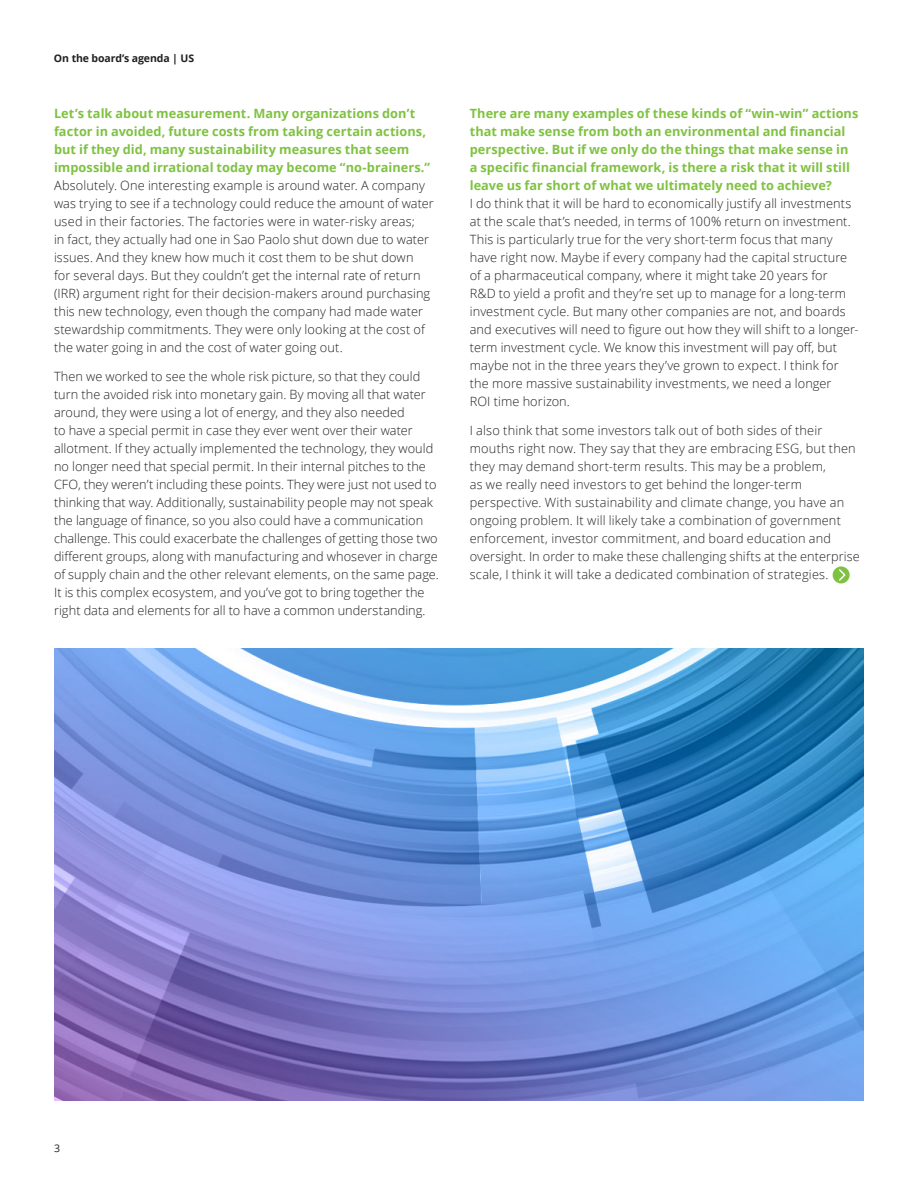
<style>
.page{position:relative;width:918px;height:1188px;background:#fff}
.page>*{position:absolute;margin:0;border:0;box-sizing:border-box;transform-origin:0 0}
.Body_copy__8_5_12pt{font:300 12.75px/18px "Open Sans";letter-spacing:.005em;color:#231f20}
.Subhead_A__8_5_12pt{font:700 12.75px/18px "Open Sans";color:#7fc241}
.Brochure_title__foli{font:700 10.5px "Open Sans";letter-spacing:-.01em;color:#231f20}
.Folio_Left_pg__7_9_5{font:10.5px "Open Sans";color:#231f20}
</style>
<div class="page">
<div style="left:833px;top:566px;width:17px;height:17px;background:#7fc241;border-radius:50%"></div>
<svg style="left:839px;top:568px;width:8px;height:14px"></svg>
<img style="left:54px;top:648px;width:810px;height:452px">
<p class="Brochure_title__foli" style="left:54px;top:51px;width:142px">On the board’s agenda | US</p>
<p class="Subhead_A__8_5_12pt" style="left:54px;top:104px;width:378px">Let’s talk about measurement. Many organizations don’t factor in avoided, future costs from taking certain actions, but if they did, many sustainability measures that seem impossible and irrational today may become “no-brainers.”</p>
<p class="Body_copy__8_5_12pt" style="left:54px;top:176px;width:381px">Absolutely. One interesting example is around water. A company was trying to see if a technology could reduce the amount of water used in their factories. The factories were in water-risky areas;<br>in fact, they actually had one in Sao Paolo shut down due to water issues. And they knew how much it cost them to be shut down<br>for several days. But they couldn’t get the internal rate of return (IRR) argument right for their decision-makers around purchasing this new technology, even though the company had made water stewardship commitments. They were only looking at the cost of the water going in and the cost of water going out.</p>
<p class="Body_copy__8_5_12pt" style="left:54px;top:367px;width:386px">Then we worked to see the whole risk picture, so that they could turn the avoided risk into monetary gain. By moving all that water around, they were using a lot of energy, and they also needed<br>to have a special permit in case they ever went over their water allotment. If they actually implemented the technology, they would no longer need that special permit. In their internal pitches to the CFO, they weren’t including these points. They were just not used to thinking that way. Additionally, sustainability people may not speak the language of finance, so you also could have a communication challenge. This could exacerbate the challenges of getting those two different groups, along with manufacturing and whosever in charge of supply chain and the other relevant elements, on the same page.<br>It is this complex ecosystem, and you’ve got to bring together the right data and elements for all to have a common understanding.</p>
<p class="Subhead_A__8_5_12pt" style="left:470px;top:104px;width:390px">There are many examples of these kinds of “win-win” actions that make sense from both an environmental and financial perspective. But if we only do the things that make sense in a specific financial framework, is there a risk that it will still leave us far short of what we ultimately need to achieve?</p>
<p class="Body_copy__8_5_12pt" style="left:470px;top:194px;width:390px">I do think that it will be hard to economically justify all investments at the scale that’s needed, in terms of 100% return on investment.<br>This is particularly true for the very short-term focus that many have right now. Maybe if every company had the capital structure of a pharmaceutical company, where it might take 20 years for<br>R&amp;D to yield a profit and they’re set up to manage for a long-term investment cycle. But many other companies are not, and boards and executives will need to figure out how they will shift to a longer&shy;term investment cycle. We know this investment will pay off, but maybe not in the three years they’ve grown to expect. I think for the more massive sustainability investments, we need a longer<br>ROI time horizon.</p>
<p class="Body_copy__8_5_12pt" style="left:470px;top:421px;width:392px">I also think that some investors talk out of both sides of their mouths right now. They say that they are embracing ESG, but then they may demand short-term results. This may be a problem,<br>as we really need investors to get behind the longer-term perspective. With sustainability and climate change, you have an ongoing problem. It will likely take a combination of government enforcement, investor commitment, and board education and oversight. In order to make these challenging shifts at the enterprise scale, I think it will take a dedicated combination of strategies.</p>
<p class="Folio_Left_pg__7_9_5" style="left:54px;top:1141px;width:8px">3</p>
</div>
